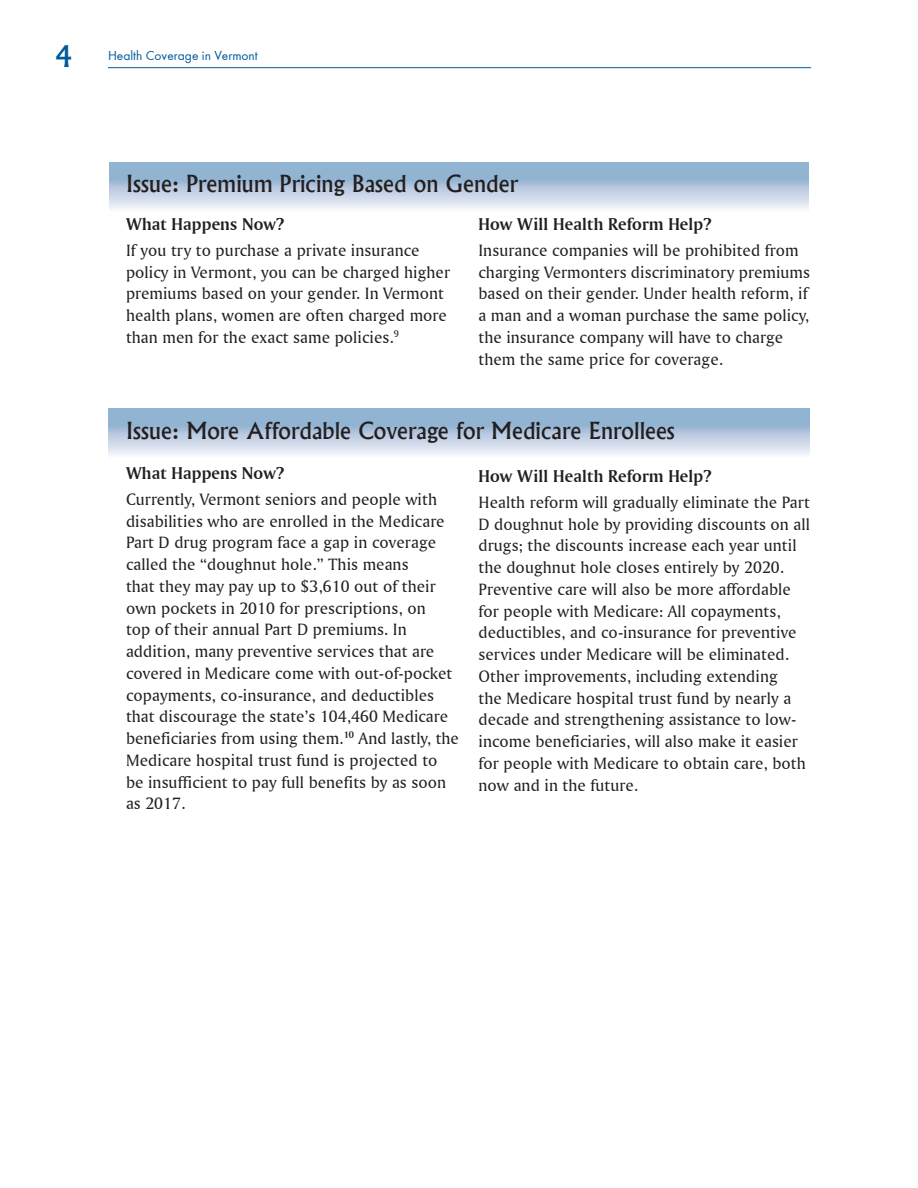
<style>
.page{position:relative;width:918px;height:1188px;background:#fff}
.page>*{position:absolute;margin:0;border:0;box-sizing:border-box;transform-origin:0 0}
.t1{font:500 28.5px "Albertus";color:#00599b}
.header_1{font:500 22.5px "Albertus";letter-spacing:.005em;color:#231f20}
.header_2{font:18px "Amerigo BT Bold A";letter-spacing:.005em;color:#231f20}
.body_text{font:17.25px/21.8px "Amerigo BT Roman A";letter-spacing:.005em;color:#231f20}
.t2{font:13.5px "Function";color:#00599b}
</style>
<div class="page">
<hr style="left:108px;top:67px;width:703px;height:1px;background:#00599b">
<svg style="left:108px;top:408px;width:702px;height:47px;background:#b2c8de"></svg>
<svg style="left:110px;top:162px;width:698px;height:47px;background:#b2c8de"></svg>
<h1 class="t1" style="left:54px;top:39px;width:19px">4</h1>
<p class="t2" style="left:108px;top:48px;width:151px">Health Coverage in Vermont</p>
<p class="header_1" style="left:126px;top:170px;width:394px">Issue: Premium Pricing Based on Gender</p>
<p class="header_2" style="left:126px;top:213px;width:159px">What Happens Now?</p>
<p class="body_text" style="left:126px;top:239px;width:326px">If you try to purchase a private insurance policy in Vermont, you can be charged higher premiums based on your gender. In Vermont health plans, women are often charged more than men for the exact same policies.<sup>9</sup></p>
<p class="header_2" style="left:478px;top:213px;width:234px">How Will Health Reform Help?</p>
<p class="body_text" style="left:478px;top:239px;width:333px">Insurance companies will be prohibited from charging Vermonters discriminatory premiums based on their gender. Under health reform, if a man and a woman purchase the same policy, the insurance company will have to charge them the same price for coverage.</p>
<p class="header_1" style="left:126px;top:416px;width:550px">Issue: More Affordable Coverage for Medicare Enrollees</p>
<p class="header_2" style="left:126px;top:462px;width:159px">What Happens Now?</p>
<p class="body_text" style="left:126px;top:488px;width:335px">Currently, Vermont seniors and people with disabilities who are enrolled in the Medicare Part D drug program face a gap in coverage called the “doughnut hole.” This means<br>that they may pay up to $3,610 out of their own pockets in 2010 for prescriptions, on<br>top of their annual Part D premiums. In addition, many preventive services that are covered in Medicare come with out-of-pocket copayments, co-insurance, and deductibles that discourage the state’s 104,460 Medicare beneficiaries from using them.<sup>10</sup> And lastly, the Medicare hospital trust fund is projected to be insufficient to pay full benefits by as soon as 2017.</p>
<p class="header_2" style="left:478px;top:465px;width:234px">How Will Health Reform Help?</p>
<p class="body_text" style="left:478px;top:491px;width:333px">Health reform will gradually eliminate the Part D doughnut hole by providing discounts on all drugs; the discounts increase each year until the doughnut hole closes entirely by 2020.<br>Preventive care will also be more affordable for people with Medicare: All copayments, deductibles, and co-insurance for preventive services under Medicare will be eliminated.<br>Other improvements, including extending<br>the Medicare hospital trust fund by nearly a decade and strengthening assistance to low&shy;income beneficiaries, will also make it easier for people with Medicare to obtain care, both now and in the future.</p>
</div>
